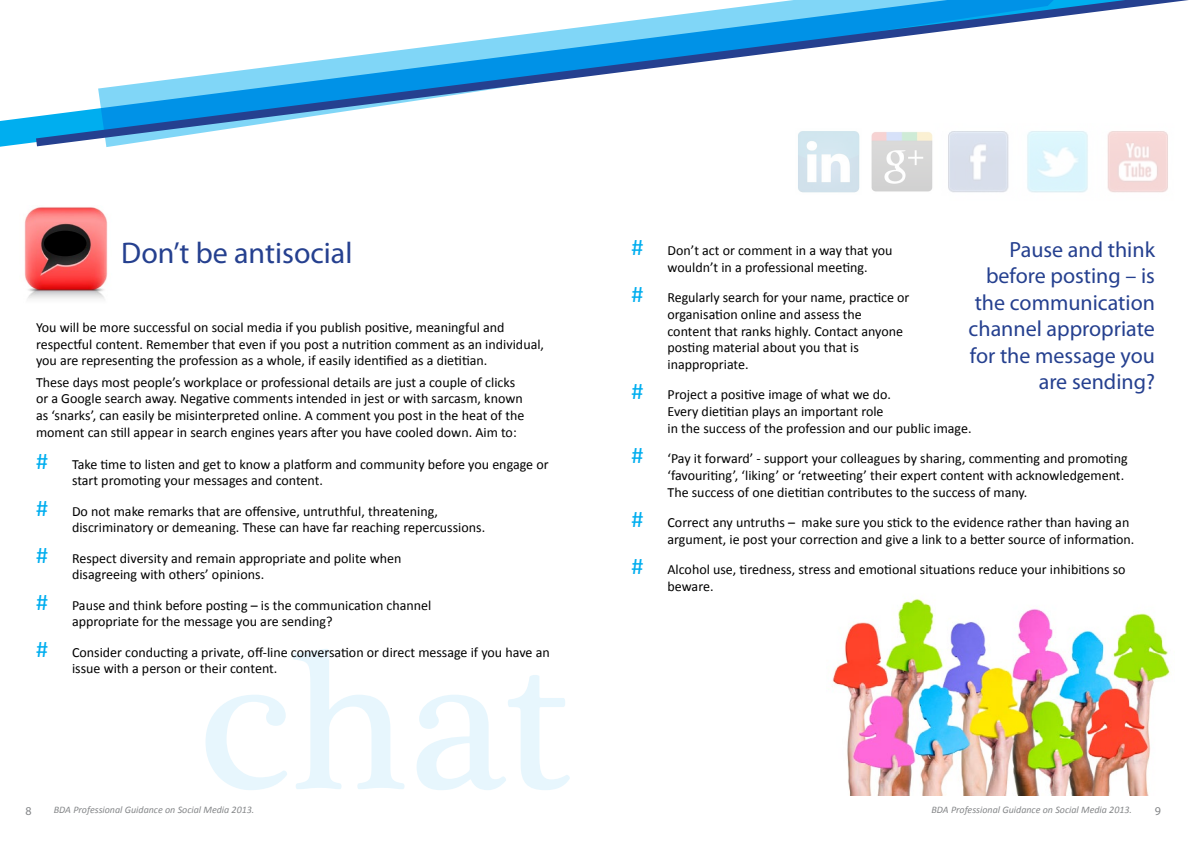
<style>
.page{position:relative;width:1191px;height:842px;background:#fff}
.page>*{position:absolute;margin:0;border:0;box-sizing:border-box;transform-origin:0 0}
.t1{font:200px "Plantagenet Cherokee";color:#e7f6fd}
.t2{font:30px "Myriad Pro";color:#25408f}
.t3{font:22px/26.4px "Myriad Pro";color:#25408f;text-align:right}
.t4{font:14px/16.8px "Calibri";color:#000}
.t5{font:12px "Myriad Pro";color:#848688}
.t6{font:italic 10px "Calibri";color:#848688}
.s1{font-size:24px;color:#00aeef}
</style>
<div class="page">
<img style="left:871px;top:151px;width:297px;height:42px">
<img style="left:798px;top:151px;width:62px;height:42px">
<svg style="left:28px;top:0;width:1161px;height:151px"></svg>
<img style="left:24px;top:207px;width:84px;height:92px">
<div style="left:44px;top:231px;width:42px;height:25px;background:#000;border-radius:50%"></div>
<img style="left:832px;top:599px;width:339px;height:196px">
<h2 class="t2" style="left:121px;top:234px;width:233px">Don’t be antisocial</h2>
<p class="t4" style="left:36px;top:319px;width:509px">You will be more successful on social media if you publish positive, meaningful and respectful content. Remember that even if you post a nutrition comment as an individual, you are representing the profession as a whole, if easily identified as a dietitian.</p>
<p class="t4" style="left:36px;top:373px;width:490px">These days most people’s workplace or professional details are just a couple of clicks or a Google search away. Negative comments intended in jest or with sarcasm, known as ‘snarks’, can easily be misinterpreted online. A comment you post in the heat of the moment can still appear in search engines years after you have cooled down. Aim to:</p>
<p class="t4" style="left:72px;top:456px;width:478px;text-indent:-36px"><span class="s1">#</span> Take time to listen and get to know a platform and community before you engage or start promoting your messages and content.</p>
<p class="t4" style="left:72px;top:503px;width:415px;text-indent:-36px"><span class="s1">#</span> Do not make remarks that are offensive, untruthful, threatening, discriminatory or demeaning. These can have far reaching repercussions.</p>
<p class="t4" style="left:72px;top:550px;width:331px;text-indent:-36px"><span class="s1">#</span> Respect diversity and remain appropriate and polite when disagreeing with others’ opinions.</p>
<p class="t4" style="left:72px;top:597px;width:361px;text-indent:-36px"><span class="s1">#</span> Pause and think before posting – is the communication channel appropriate for the message you are sending?</p>
<p class="t4" style="left:72px;top:644px;width:479px;text-indent:-36px"><span class="s1">#</span> Consider conducting a private, off-line conversation or direct message if you have an issue with a person or their content.</p>
<h1 class="t1" style="left:198px;top:597px;width:374px">chat</h1>
<p class="t5" style="left:25px;top:803px;width:8px">8</p>
<p class="t6" style="left:54px;top:803px;width:202px">BDA Professional Guidance on Social Media 2013.</p>
<p class="t4" style="left:667px;top:242px;width:226px;text-indent:-36px"><span class="s1">#</span> Don’t act or comment in a way that you wouldn’t in a professional meeting.</p>
<p class="t4" style="left:667px;top:289px;width:243px;text-indent:-36px"><span class="s1">#</span> Regularly search for your name, practice or organisation online and assess the<br>content that ranks highly. Contact anyone posting material about you that is inappropriate.</p>
<p class="t4" style="left:667px;top:386px;width:306px;text-indent:-36px"><span class="s1">#</span> Project a positive image of what we do.<br>Every dietitian plays an important role<br>in the success of the profession and our public image.</p>
<p class="t4" style="left:667px;top:450px;width:462px;text-indent:-36px"><span class="s1">#</span> ‘Pay it forward’ - support your colleagues by sharing, commenting and promoting ‘favouriting’, ‘liking’ or ‘retweeting’ their expert content with acknowledgement.<br>The success of one dietitian contributes to the success of many.</p>
<p class="t4" style="left:667px;top:514px;width:468px;text-indent:-36px"><span class="s1">#</span> Correct any untruths – make sure you stick to the evidence rather than having an argument, ie post your correction and give a link to a better source of information.</p>
<p class="t4" style="left:667px;top:561px;width:459px;text-indent:-36px"><span class="s1">#</span> Alcohol use, tiredness, stress and emotional situations reduce your inhibitions so beware.</p>
<h3 class="t3" style="left:968px;top:236px;width:188px">Pause and think before posting – is the communication channel appropriate for the message you are sending?</h3>
<p class="t6" style="left:931px;top:803px;width:202px">BDA Professional Guidance on Social Media 2013.</p>
<p class="t5" style="left:1155px;top:803px;width:8px">9</p>
</div>
